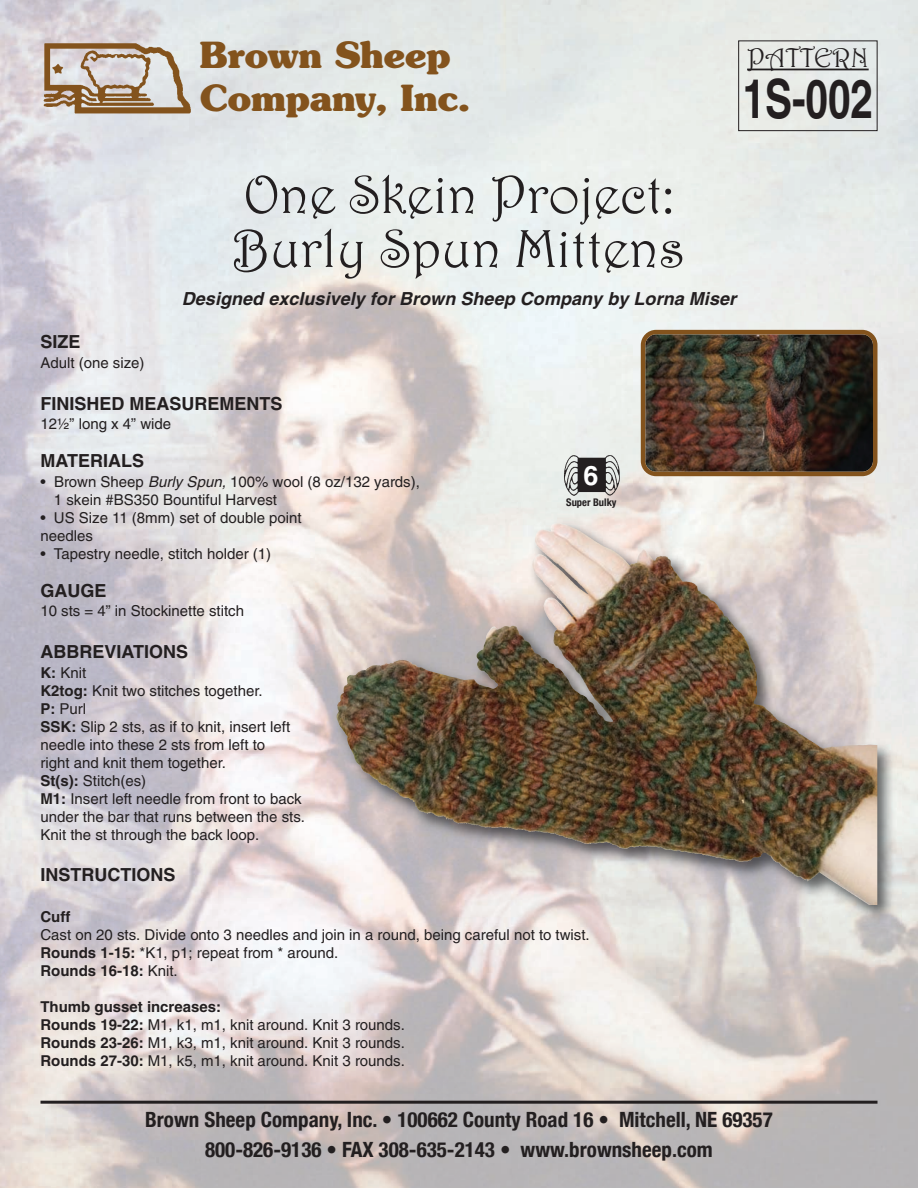
<style>
.page{position:relative;width:918px;height:1188px;background:#fff}
.page>*{position:absolute;margin:0;border:0;box-sizing:border-box;transform-origin:0 0}
.t1{font:54px/54px "Harrington";color:#231f20}
.t2{font:700 54px "Helvetica";color:#231f20;scale:.75 1}
.t3{font:700 36px/43.2px "Souvenir";color:#83531d}
.t4{font:27px "Harrington";color:#231f20}
.t5{font:700 27px "Helvetica";color:#fff}
.t6{font:700 condensed 21px/29.8px "Helvetica Neue";color:#231f20;text-align:center}
.t7{font:700 18px "Helvetica";color:#231f20}
.t8{font:italic 700 18px "Helvetica";letter-spacing:.005em;color:#231f20}
.t9{font:15px/18px "Helvetica";color:#231f20}
.t10{font:700 15px "Helvetica";color:#231f20}
.t11{font:700 condensed 10.5px "Helvetica Neue";color:#231f20}
.s1{font-style:italic}
.s2{font-weight:700}
</style>
<div class="page">
<img style="left:40px;top:40px;width:153px;height:76px">
<hr style="left:40px;top:1101px;width:838px;height:3px;background:#231f20">
<div style="left:738px;top:40px;width:140px;height:91px;border:1px solid #231f20"></div>
<hr style="left:747px;top:69px;width:122px;height:1px;background:#231f20">
<svg style="left:641px;top:330px;width:237px;height:146px;background:#483527"></svg>
<img style="left:315px;top:502px;width:587px;height:425px">
<img style="left:637px;top:549px;width:82px;height:58px">
<img style="left:564px;top:454px;width:56px;height:42px">
<h2 class="t3" style="left:200px;top:36px;width:272px">Brown Sheep<br>Company, Inc.</h2>
<h3 class="t4" style="left:747px;top:41px;width:123px">PATTERN</h3>
<h1 class="t2" style="left:743px;top:79px;width:175px">1S-002</h1>
<h1 class="t1" style="left:233px;top:167px;width:454px">One Skein Project:<br>Burly Spun Mittens</h1>
<p class="t8" style="left:182px;top:292px;width:556px">Designed exclusively for Brown Sheep Company by Lorna Miser</p>
<p class="t7" style="left:40px;top:335px;width:41px">SIZE</p>
<p class="t9" style="left:40px;top:355px;width:106px">Adult (one size)</p>
<p class="t7" style="left:40px;top:397px;width:243px">FINISHED MEASUREMENTS</p>
<p class="t9" style="left:40px;top:416px;width:132px">12½” long x 4” wide</p>
<p class="t7" style="left:40px;top:454px;width:105px">MATERIALS</p>
<p class="t9" style="left:54px;top:474px;width:367px;text-indent:-13px">• Brown Sheep <span class="s1">Burly Spun,</span> 100% wool (8 oz/132 yards),<br>1 skein #BS350 Bountiful Harvest</p>
<p class="t9" style="left:40px;top:510px;width:263px">• US Size 11 (8mm) set of double point needles</p>
<p class="t9" style="left:40px;top:546px;width:232px">• Tapestry needle, stitch holder (1)</p>
<p class="t7" style="left:40px;top:584px;width:67px">GAUGE</p>
<p class="t9" style="left:40px;top:603px;width:205px">10 sts = 4” in Stockinette stitch</p>
<p class="t7" style="left:40px;top:645px;width:149px">ABBREVIATIONS</p>
<p class="t9" style="left:40px;top:665px;width:266px"><span class="s2">K:</span> Knit<br><span class="s2">K2tog:</span> Knit two stitches together.<br><span class="s2">P:</span> Purl<br><span class="s2">SSK:</span> Slip 2 sts, as if to knit, insert left needle into these 2 sts from left to<br>right and knit them together.<br><span class="s2">St(s):</span> Stitch(es)<br><span class="s2">M1:</span> Insert left needle from front to back under the bar that runs between the sts.<br>Knit the st through the back loop.</p>
<p class="t7" style="left:40px;top:868px;width:136px">INSTRUCTIONS</p>
<p class="t10" style="left:40px;top:912px;width:31px">Cuff</p>
<p class="t9" style="left:40px;top:927px;width:551px">Cast on 20 sts. Divide onto 3 needles and join in a round, being careful not to twist.<br><span class="s2">Rounds 1-15:</span> *K1, p1; repeat from * around.<br><span class="s2">Rounds 16-18:</span> Knit.</p>
<p class="t9" style="left:40px;top:999px;width:366px"><span class="s2">Thumb gusset increases:<br>Rounds 19-22:</span> M1, k1, m1, knit around. Knit 3 rounds.<br><span class="s2">Rounds 23-26:</span> M1, k3, m1, knit around. Knit 3 rounds.<br><span class="s2">Rounds 27-30:</span> M1, k5, m1, knit around. Knit 3 rounds.</p>
<h3 class="t5" style="left:584px;top:465px;width:17px">6</h3>
<p class="t11" style="left:566px;top:496px;width:52px">Super Bulky</p>
<h3 class="t6" style="left:145px;top:1104px;width:629px">Brown Sheep Company, Inc. • 100662 County Road 16 • Mitchell, NE 69357<br>800-826-9136 • FAX 308-635-2143 • www.brownsheep.com</h3>
</div>
